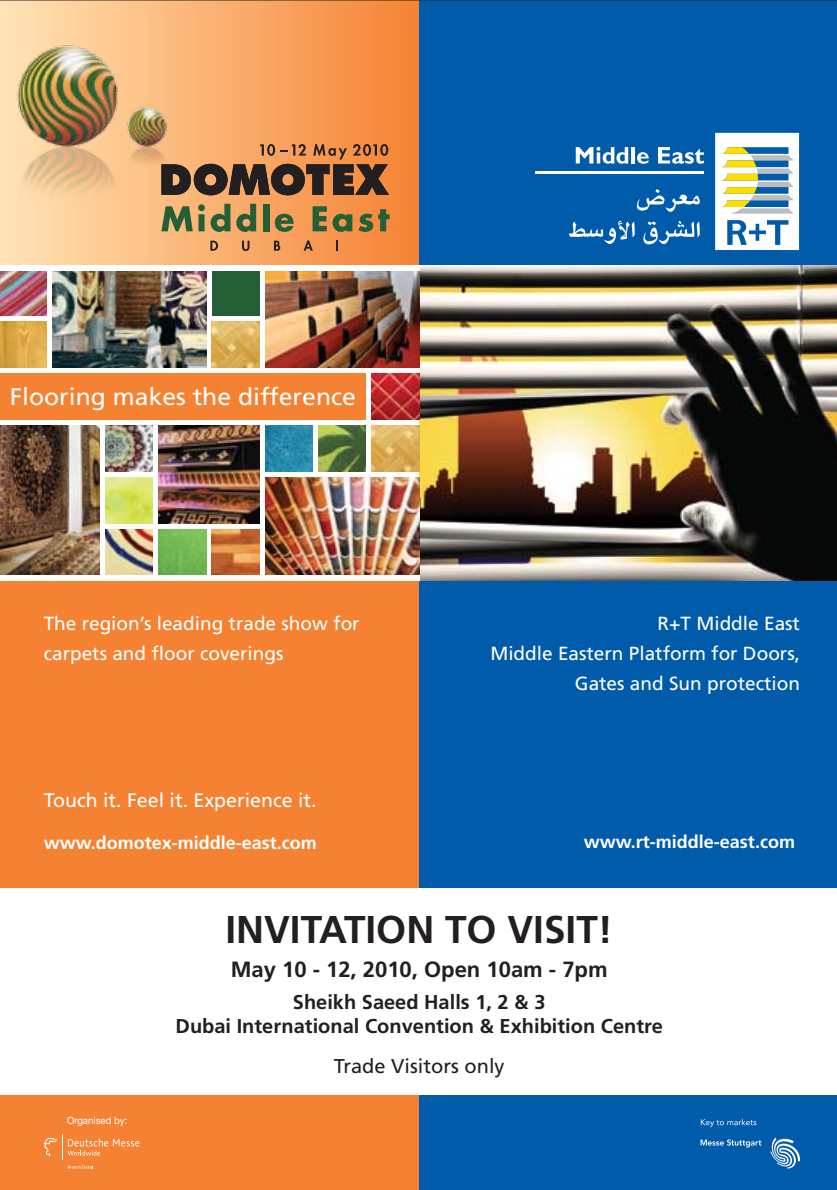
<style>
.page{position:relative;width:837px;height:1190px;background:#fff}
.page>*{position:absolute;margin:0;border:0;box-sizing:border-box;transform-origin:0 0}
.t1{font:700 38.6px "Frutiger LT Std";color:#231f20}
.t2{font:24px "Frutiger LT Std";color:#fff}
.t3{font:700 22px "Frutiger LT Std";color:#231f20}
.t4{font:700 20px/24px "Frutiger LT Std";color:#231f20;text-align:center}
.t5{font:20px "Frutiger LT Std";color:#231f20}
.t6{font:19.6px "Frutiger LT Std";color:#fff}
.t7{font:19px/30px "Frutiger LT Std";color:#fff}
.t8{font:700 18px "Frutiger LT Std";color:#fff}
.t9{font:10px "Helvetica Neue LT Std";color:#fff;scale:.96 1}
</style>
<div class="page">
<img style="left:1px;top:0;width:835px;height:1190px">
<svg style="left:0;top:0;width:1px;height:1190px"></svg>
<div style="left:0;top:265px;width:419px;height:5px;background:#fff"></div>
<div style="left:0;top:575px;width:419px;height:5px;background:#fff"></div>
<div style="left:0;top:888px;width:836px;height:206px;background:#fff"></div>
<svg style="left:770px;top:1137px;width:30px;height:31px"></svg>
<svg style="left:700px;top:1139px;width:61px;height:8px"></svg>
<svg style="left:700px;top:1118px;width:56px;height:9px"></svg>
<svg style="left:68px;top:1165px;width:26px;height:3px"></svg>
<svg style="left:44px;top:1134px;width:95px;height:25px;background:#f69049"></svg>
<p class="t2" style="left:10px;top:382px;width:347px">Flooring makes the difference</p>
<p class="t7" style="left:44px;top:608px;width:317px">The region’s leading trade show for carpets and floor coverings</p>
<p class="t6" style="left:44px;top:789px;width:274px">Touch it. Feel it. Experience it.</p>
<p class="t8" style="left:44px;top:832px;width:275px">www.domotex-middle-east.com</p>
<p class="t7" style="left:490px;top:609px;width:311px;text-align:right">R+T Middle East<br>Middle Eastern Platform for Doors,<br>Gates and Sun protection</p>
<p class="t8" style="left:583px;top:831px;width:213px">www.rt-middle-east.com</p>
<p class="t9" style="left:67px;top:1115px;width:64px">Organised by:</p>
<h1 class="t1" style="left:225px;top:906px;width:389px">INVITATION TO VISIT!</h1>
<p class="t3" style="left:230px;top:956px;width:378px">May 10 - 12, 2010, Open 10am - 7pm</p>
<p class="t4" style="left:175px;top:990px;width:488px">Sheikh Saeed Halls 1, 2 &amp; 3<br>Dubai International Convention &amp; Exhibition Centre</p>
<p class="t5" style="left:333px;top:1054px;width:172px">Trade Visitors only</p>
</div>
